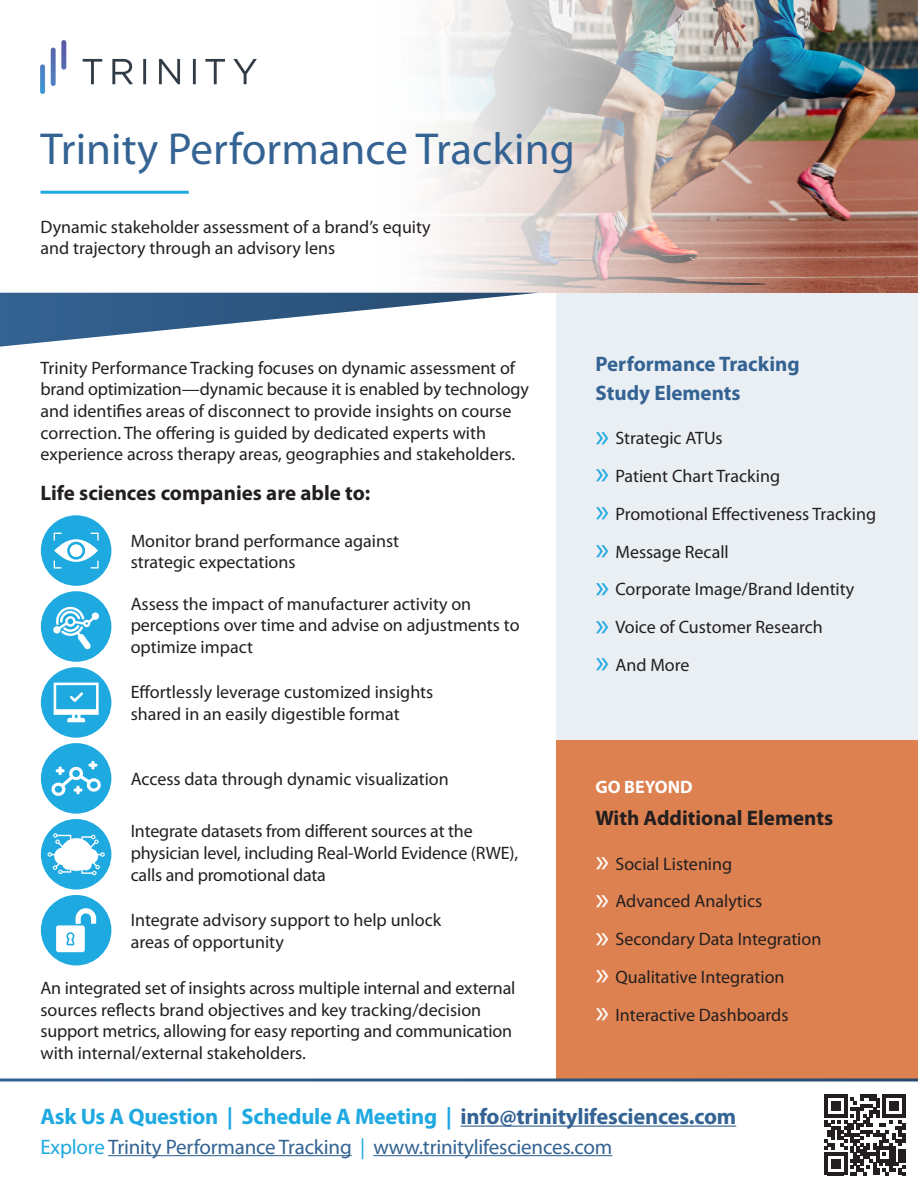
<style>
.page{position:relative;width:918px;height:1188px;background:#fff}
.page>*{position:absolute;margin:0;border:0;box-sizing:border-box;transform-origin:0 0}
.TRIN_Header{font:45px "Myriad Pro";color:#346393}
.TRIN_Footer{font:700 22.5px "Myriad Pro";letter-spacing:-.01em;color:#1fa9e1}
.TRIN_Sub_Footer{font:21px "Myriad Pro";letter-spacing:-.01em;color:#346393}
.TRIN_Sidebar_Header{font:700 21px/28.8px "Myriad Pro";color:#346393}
.TRIN_Body{font:700 21px "Myriad Pro";color:#231f20}
.TRIN_Sidebar_Header-2{font:700 21px "Myriad Pro";color:#231f20}
.TRIN_Body-2{font:18px/21.6px "Myriad Pro";color:#231f20}
.TRIN_Subheader{font:18px/21.6px "Myriad Pro";color:#231f20}
.TRIN_Sidebar_Header-3{font:700 18px "Myriad Pro";color:#fff}
.s1{font-size:33px;color:#1fa9e1}
.s2{font-size:33px;color:#fff}
.s3{color:#346393}
.s4{color:#1fa9e1}
</style>
<div class="page">
<div style="left:556px;top:293px;width:362px;height:785px;background:#eaeff4"></div>
<img style="left:370px;top:0;width:548px;height:293px">
<img style="left:40px;top:40px;width:216px;height:53px">
<hr style="left:40px;top:191px;width:149px;height:3px;background:#1fa9e1">
<svg style="left:0;top:293px;width:536px;height:54px"></svg>
<div style="left:41px;top:515px;width:70px;height:71px;background:#1fa9e1;border-radius:50%"></div>
<svg style="left:54px;top:533px;width:45px;height:36px"></svg>
<div style="left:70px;top:544px;width:13px;height:13px;background:#fff;border-radius:50%"></div>
<div style="left:41px;top:743px;width:70px;height:71px;background:#1fa9e1;border-radius:50%"></div>
<svg style="left:51px;top:761px;width:50px;height:35px"></svg>
<div style="left:41px;top:819px;width:70px;height:71px;background:#1fa9e1;border-radius:50%"></div>
<svg style="left:48px;top:833px;width:57px;height:42px"></svg>
<div style="left:41px;top:895px;width:70px;height:70px;background:#1fa9e1;border-radius:50%"></div>
<svg style="left:56px;top:908px;width:40px;height:44px"></svg>
<div style="left:41px;top:591px;width:70px;height:71px;background:#1fa9e1;border-radius:50%"></div>
<svg style="left:53px;top:607px;width:46px;height:43px"></svg>
<div style="left:41px;top:667px;width:70px;height:71px;background:#1fa9e1;border-radius:50%"></div>
<svg style="left:54px;top:683px;width:45px;height:39px"></svg>
<div style="left:556px;top:741px;width:362px;height:339px;background:#dd8150"></div>
<svg style="left:0;top:1078px;width:918px;height:4px"></svg>
<hr style="left:108px;top:1155px;width:244px;height:1px;background:#346393">
<hr style="left:373px;top:1155px;width:239px;height:1px;background:#346393">
<hr style="left:461px;top:1126px;width:275px;height:1px;background:#346393">
<svg style="left:825px;top:1095px;width:80px;height:80px"></svg>
<p class="TRIN_Header" style="left:40px;top:121px;width:536px">Trinity Performance Tracking</p>
<p class="TRIN_Subheader" style="left:40px;top:215px;width:392px">Dynamic stakeholder assessment of a brand’s equity and trajectory through an advisory lens</p>
<p class="TRIN_Body-2" style="left:40px;top:357px;width:490px">Trinity Performance Tracking focuses on dynamic assessment of brand optimization—dynamic because it is enabled by technology and identifies areas of disconnect to provide insights on course correction. The offering is guided by dedicated experts with experience across therapy areas, geographies and stakeholders.</p>
<p class="TRIN_Body" style="left:40px;top:479px;width:331px">Life sciences companies are able to:</p>
<p class="TRIN_Body-2" style="left:131px;top:529px;width:270px">Monitor brand performance against strategic expectations</p>
<p class="TRIN_Body-2" style="left:131px;top:593px;width:390px">Assess the impact of manufacturer activity on perceptions over time and advise on adjustments to optimize impact</p>
<p class="TRIN_Body-2" style="left:131px;top:681px;width:304px">Effortlessly leverage customized insights shared in an easily digestible format</p>
<p class="TRIN_Body-2" style="left:131px;top:768px;width:320px">Access data through dynamic visualization</p>
<p class="TRIN_Body-2" style="left:131px;top:820px;width:389px">Integrate datasets from different sources at the physician level, including Real-World Evidence (RWE), calls and promotional data</p>
<p class="TRIN_Body-2" style="left:131px;top:909px;width:312px">Integrate advisory support to help unlock areas of opportunity</p>
<p class="TRIN_Body-2" style="left:40px;top:977px;width:477px">An integrated set of insights across multiple internal and external sources reflects brand objectives and key tracking/decision support metrics, allowing for easy reporting and communication with internal/external stakeholders.</p>
<p class="TRIN_Sidebar_Header" style="left:596px;top:349px;width:206px">Performance Tracking<br>Study Elements</p>
<p class="TRIN_Body-2" style="left:596px;top:427px;width:129px"><span class="s1">»</span> Strategic ATUs</p>
<p class="TRIN_Body-2" style="left:596px;top:465px;width:186px"><span class="s1">»</span> Patient Chart Tracking</p>
<p class="TRIN_Body-2" style="left:596px;top:503px;width:282px"><span class="s1">»</span> Promotional Effectiveness Tracking</p>
<p class="TRIN_Body-2" style="left:596px;top:540px;width:135px"><span class="s1">»</span> Message Recall</p>
<p class="TRIN_Body-2" style="left:596px;top:578px;width:260px"><span class="s1">»</span> Corporate Image/Brand Identity</p>
<p class="TRIN_Body-2" style="left:596px;top:616px;width:229px"><span class="s1">»</span> Voice of Customer Research</p>
<p class="TRIN_Body-2" style="left:596px;top:654px;width:96px"><span class="s1">»</span> And More</p>
<p class="TRIN_Sidebar_Header-3" style="left:596px;top:775px;width:99px">GO BEYOND</p>
<p class="TRIN_Sidebar_Header-2" style="left:596px;top:804px;width:239px">With Additional Elements</p>
<p class="TRIN_Body-2" style="left:596px;top:852px;width:138px"><span class="s2">»</span> Social Listening</p>
<p class="TRIN_Body-2" style="left:596px;top:890px;width:168px"><span class="s2">»</span> Advanced Analytics</p>
<p class="TRIN_Body-2" style="left:596px;top:928px;width:227px"><span class="s2">»</span> Secondary Data Integration</p>
<p class="TRIN_Body-2" style="left:596px;top:966px;width:191px"><span class="s2">»</span> Qualitative Integration</p>
<p class="TRIN_Body-2" style="left:596px;top:1004px;width:195px"><span class="s2">»</span> Interactive Dashboards</p>
<p class="TRIN_Footer" style="left:40px;top:1102px;width:697px">Ask Us A Question | Schedule A Meeting | <span class="s3">info@trinitylifesciences.com</span></p>
<p class="TRIN_Sub_Footer" style="left:40px;top:1134px;width:573px"><span class="s4">Explore</span> Trinity Performance Tracking <span class="s4">|</span> www.trinitylifesciences.com</p>
</div>
